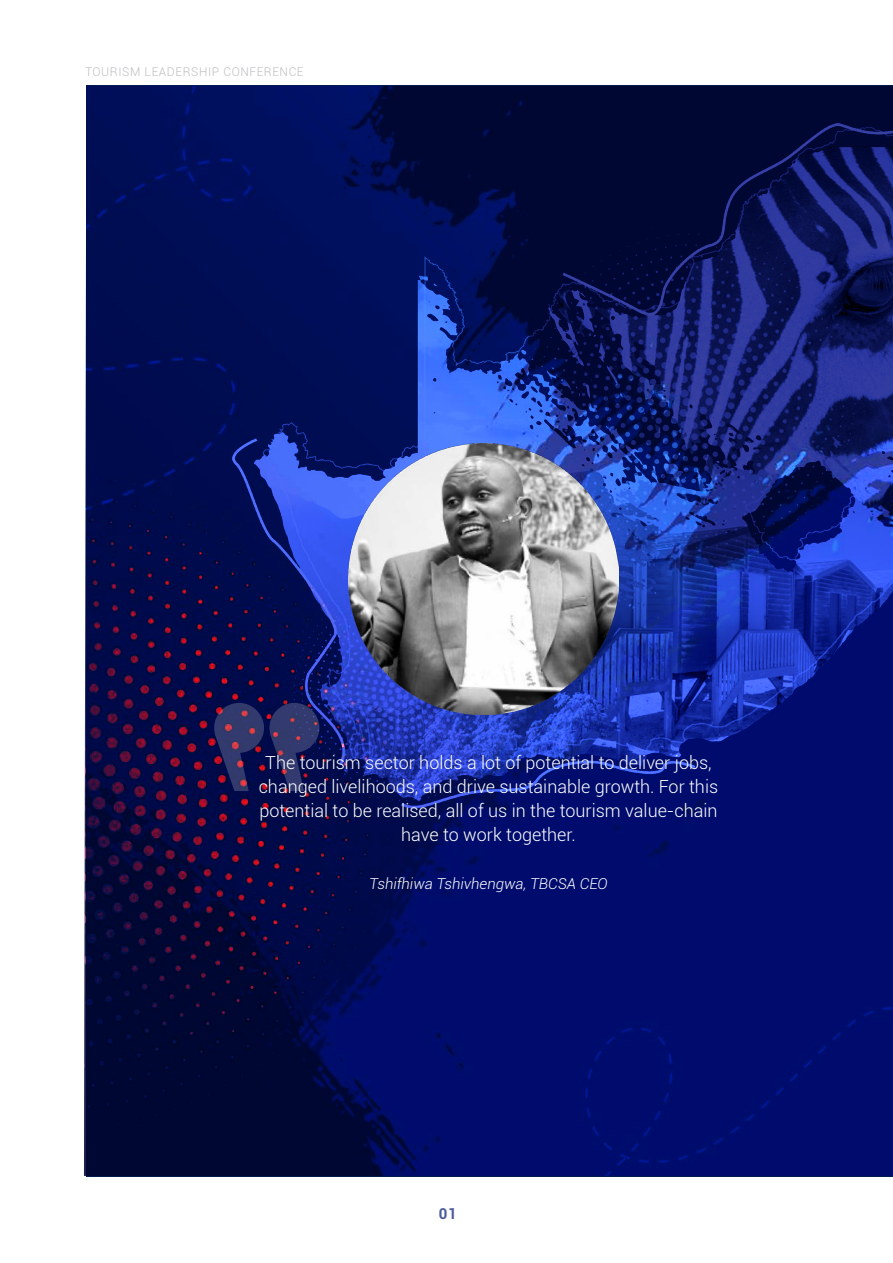
<style>
.page{position:relative;width:893px;height:1263px;background:#fff}
.page>*{position:absolute;margin:0;border:0;box-sizing:border-box;transform-origin:0 0}
.t1{font:300 18px/24px "Roboto";color:#fff;text-align:center}
.t2{font:italic 300 15px "Roboto";color:#fff}
.t3{font:700 15px "Roboto";color:#4d5a9e}
.t4{font:300 12px "Roboto";letter-spacing:.05em;color:#bcbdc0}
</style>
<div class="page">
<img style="left:84px;top:86px;width:809px;height:1090px">
<img style="left:348px;top:444px;width:270px;height:270px">
<svg style="left:214px;top:703px;width:105px;height:88px"></svg>
<p class="t4" style="left:85px;top:64px;width:220px">TOURISM LEADERSHIP CONFERENCE</p>
<p class="t1" style="left:259px;top:750px;width:461px">The tourism sector holds a lot of potential to deliver jobs, changed livelihoods, and drive sustainable growth. For this potential to be realised, all of us in the tourism value-chain have to work together.</p>
<p class="t2" style="left:369px;top:874px;width:240px">Tshifhiwa Tshivhengwa, TBCSA CEO</p>
<p class="t3" style="left:439px;top:1203px;width:19px">01</p>
</div>
